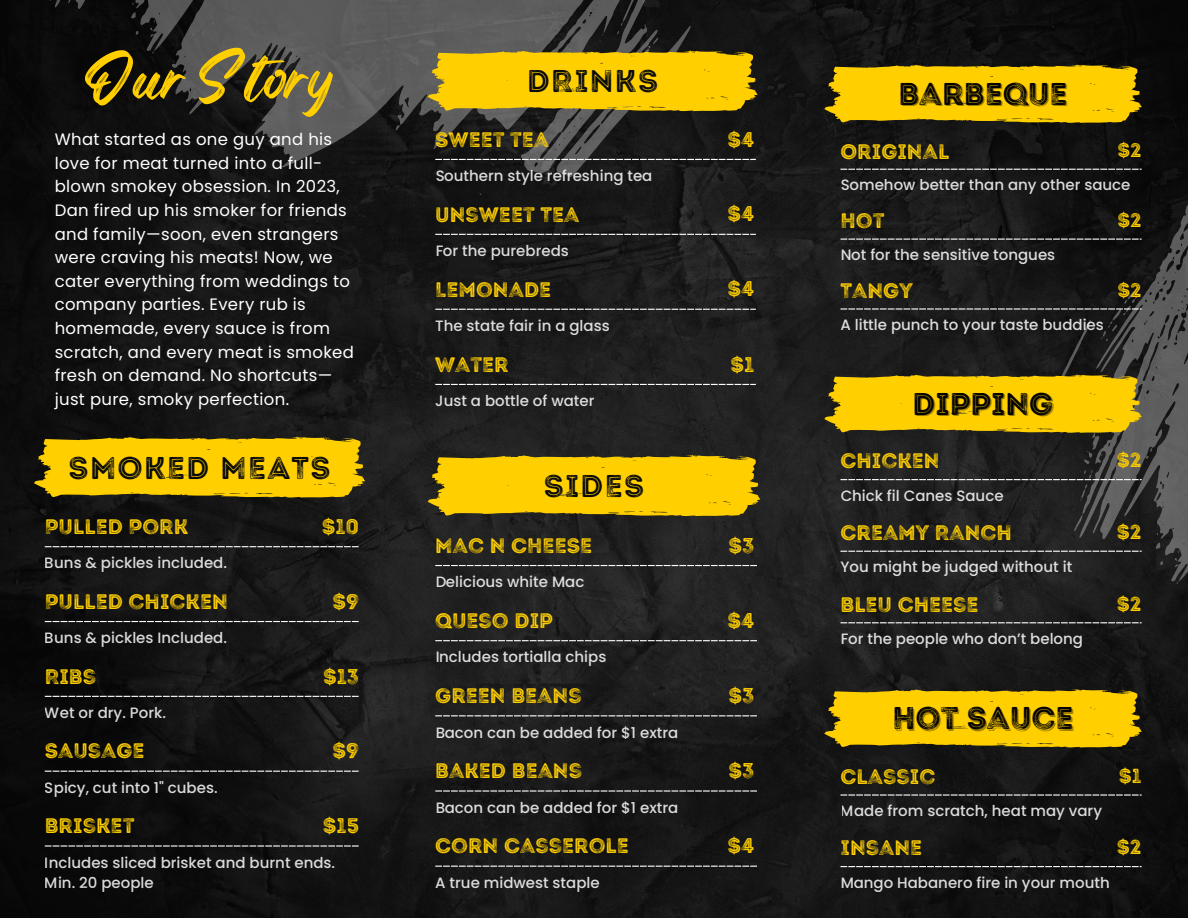
<style>
.page{position:relative;width:1188px;height:918px;background:#fff}
.page>*{position:absolute;margin:0;border:0;box-sizing:border-box;transform-origin:0 0}
.t1{font:57px "Regular Brush";color:#ffcf00}
.t2{font:31.5px "Intro Rust G Base 2 Line";color:#040202}
.t3{font:31.5px "Intro Rust G Base 2 Line";letter-spacing:.04em;color:#0b0b0b}
.t4{font:21.3px "Intro Rust G Base 2 Line";color:#ffcf00}
.t5{font:21px "Intro Rust G Base 2 Line";color:#ffcf00}
.t6{font:20.4px "Intro Rust G Base 2 Line";color:#ffcf00}
.t7{font:19.8px "Intro Rust G Base 2 Line";color:#ffcf00}
.t8{font:16.5px/23.7px "Poppins";letter-spacing:.02em;color:#fff}
.t9{font:500 15px/20.2px "Poppins";color:#fff}
</style>
<div class="page">
<img style="left:0;top:0;width:1188px;height:918px">
<svg style="left:824px;top:64px;width:318px;height:59px;background:#e0b602"></svg>
<svg style="left:1079px;top:184px;width:109px;height:521px;background:#282828"></svg>
<svg style="left:1074px;top:514px;width:9px;height:17px"></svg>
<svg style="left:1156px;top:543px;width:4px;height:6px"></svg>
<svg style="left:1160px;top:561px;width:3px;height:4px"></svg>
<svg style="left:1175px;top:550px;width:5px;height:17px"></svg>
<svg style="left:840px;top:169px;width:302px;height:1px"></svg>
<svg style="left:840px;top:239px;width:302px;height:1px"></svg>
<svg style="left:45px;top:546px;width:314px;height:1px"></svg>
<svg style="left:45px;top:621px;width:314px;height:1px"></svg>
<svg style="left:45px;top:696px;width:314px;height:1px"></svg>
<svg style="left:45px;top:771px;width:314px;height:1px"></svg>
<svg style="left:45px;top:845px;width:314px;height:2px"></svg>
<svg style="left:34px;top:437px;width:331px;height:61px;background:#e3b902"></svg>
<svg style="left:55px;top:0;width:621px;height:174px;background:#323232"></svg>
<svg style="left:131px;top:12px;width:5px;height:7px"></svg>
<svg style="left:396px;top:125px;width:4px;height:5px"></svg>
<svg style="left:136px;top:31px;width:3px;height:4px"></svg>
<svg style="left:171px;top:72px;width:8px;height:8px"></svg>
<svg style="left:150px;top:20px;width:5px;height:17px"></svg>
<svg style="left:435px;top:565px;width:322px;height:1px"></svg>
<svg style="left:435px;top:640px;width:322px;height:1px"></svg>
<svg style="left:435px;top:715px;width:322px;height:1px"></svg>
<svg style="left:435px;top:790px;width:322px;height:2px"></svg>
<svg style="left:435px;top:866px;width:322px;height:1px"></svg>
<svg style="left:428px;top:455px;width:332px;height:61px;background:#e6bb03"></svg>
<svg style="left:435px;top:234px;width:321px;height:1px"></svg>
<svg style="left:435px;top:309px;width:321px;height:1px"></svg>
<svg style="left:428px;top:22px;width:329px;height:156px;background:#76661f"></svg>
<svg style="left:435px;top:384px;width:321px;height:1px"></svg>
<svg style="left:824px;top:291px;width:328px;height:173px;background:#63551a"></svg>
<svg style="left:840px;top:470px;width:302px;height:31px;background:#2f2f2f"></svg>
<svg style="left:840px;top:551px;width:302px;height:1px"></svg>
<svg style="left:840px;top:622px;width:302px;height:1px"></svg>
<svg style="left:824px;top:689px;width:318px;height:59px;background:#e1b702"></svg>
<svg style="left:840px;top:794px;width:302px;height:2px"></svg>
<svg style="left:840px;top:866px;width:302px;height:1px"></svg>
<h4 class="t1" style="left:82px;top:32px;width:254px">Our Story</h4>
<p class="t8" style="left:55px;top:127px;width:301px">What started as one guy and his love for meat turned into a full&shy;blown smokey obsession. In 2023,<br>Dan fired up his smoker for friends and family—soon, even strangers were craving his meats! Now, we cater everything from weddings to company parties. Every rub is homemade, every sauce is from scratch, and every meat is smoked fresh on demand. No shortcuts— just pure, smoky perfection.</p>
<h4 class="t3" style="left:69px;top:449px;width:263px">SMOKED MEATS</h4>
<h4 class="t5" style="left:45px;top:514px;width:145px">PULLED PORK</h4>
<p class="t9" style="left:45px;top:553px;width:184px">Buns &amp; pickles included.</p>
<p class="t5" style="left:45px;top:589px;width:185px">PULLED CHICKEN</p>
<p class="t9" style="left:45px;top:628px;width:184px">Buns &amp; pickles Included.</p>
<h4 class="t5" style="left:45px;top:664px;width:53px">RIBS</h4>
<p class="t9" style="left:45px;top:703px;width:123px">Wet or dry. Pork.</p>
<p class="t5" style="left:45px;top:739px;width:101px">SAUSAGE</p>
<p class="t9" style="left:45px;top:777px;width:174px">Spicy, cut into 1" cubes.</p>
<h4 class="t4" style="left:322px;top:514px;width:39px">$10</h4>
<h5 class="t4" style="left:332px;top:588px;width:28px">$9</h5>
<h4 class="t4" style="left:323px;top:663px;width:38px">$13</h4>
<h5 class="t4" style="left:332px;top:738px;width:28px">$9</h5>
<h5 class="t4" style="left:323px;top:813px;width:38px">$15</h5>
<p class="t5" style="left:45px;top:813px;width:91px">BRISKET</p>
<p class="t9" style="left:45px;top:852px;width:292px">Includes sliced brisket and burnt ends.<br>Min. 20 people</p>
<h4 class="t3" style="left:527px;top:62px;width:133px">DRINKS</h4>
<p class="t5" style="left:435px;top:127px;width:115px">SWEET TEA</p>
<p class="t9" style="left:435px;top:166px;width:219px">Southern style refreshing tea</p>
<h4 class="t5" style="left:435px;top:202px;width:146px">UNSWEET TEA</h4>
<p class="t9" style="left:435px;top:241px;width:135px">For the purebreds</p>
<h4 class="t4" style="left:728px;top:126px;width:28px">$4</h4>
<p class="t4" style="left:728px;top:201px;width:28px">$4</p>
<h5 class="t5" style="left:435px;top:277px;width:118px">LEMONADE</h5>
<h5 class="t4" style="left:728px;top:276px;width:28px">$4</h5>
<p class="t9" style="left:435px;top:316px;width:176px">The state fair in a glass</p>
<h4 class="t5" style="left:435px;top:352px;width:75px">WATER</h4>
<p class="t4" style="left:731px;top:351px;width:25px">$1</p>
<p class="t9" style="left:435px;top:391px;width:161px">Just a bottle of water</p>
<h4 class="t3" style="left:544px;top:467px;width:102px">SIDES</h4>
<h5 class="t5" style="left:435px;top:533px;width:158px">MAC N CHEESE</h5>
<p class="t9" style="left:435px;top:572px;width:151px">Delicious white Mac</p>
<h2 class="t5" style="left:435px;top:608px;width:119px">QUESO DIP</h2>
<p class="t9" style="left:435px;top:647px;width:173px">Includes tortialla chips</p>
<h4 class="t5" style="left:435px;top:683px;width:148px">GREEN BEANS</h4>
<p class="t9" style="left:435px;top:722px;width:245px">Bacon can be added for $1 extra</p>
<h5 class="t5" style="left:435px;top:758px;width:148px">BAKED BEANS</h5>
<p class="t9" style="left:435px;top:797px;width:245px">Bacon can be added for $1 extra</p>
<h2 class="t5" style="left:435px;top:833px;width:195px">CORN CASSEROLE</h2>
<p class="t9" style="left:435px;top:872px;width:166px">A true midwest staple</p>
<p class="t4" style="left:728px;top:532px;width:27px">$3</p>
<h4 class="t4" style="left:728px;top:608px;width:28px">$4</h4>
<p class="t4" style="left:728px;top:683px;width:27px">$3</p>
<p class="t4" style="left:728px;top:758px;width:27px">$3</p>
<h4 class="t4" style="left:728px;top:833px;width:28px">$4</h4>
<p class="t2" style="left:898px;top:75px;width:171px">BARBEQUE</p>
<p class="t7" style="left:1118px;top:138px;width:26px">$2</p>
<h1 class="t5" style="left:840px;top:139px;width:110px">ORIGINAL</h1>
<p class="t9" style="left:840px;top:175px;width:292px">Somehow better than any other sauce</p>
<p class="t5" style="left:840px;top:209px;width:45px">HOT</p>
<p class="t9" style="left:840px;top:245px;width:216px">Not for the sensitive tongues</p>
<h2 class="t7" style="left:1118px;top:208px;width:26px">$2</h2>
<h4 class="t5" style="left:840px;top:278px;width:74px">TANGY</h4>
<h4 class="t7" style="left:1118px;top:278px;width:26px">$2</h4>
<p class="t9" style="left:840px;top:315px;width:265px">A little punch to your taste buddies</p>
<h4 class="t2" style="left:913px;top:385px;width:142px">DIPPING</h4>
<h4 class="t5" style="left:840px;top:448px;width:101px">CHICKEN</h4>
<p class="t9" style="left:840px;top:486px;width:165px">Chick fil Canes Sauce</p>
<h5 class="t5" style="left:840px;top:520px;width:173px">CREAMY RANCH</h5>
<p class="t9" style="left:840px;top:557px;width:233px">You might be judged without it</p>
<p class="t6" style="left:1117px;top:448px;width:26px">$2</p>
<h5 class="t6" style="left:1117px;top:520px;width:26px">$2</h5>
<h4 class="t5" style="left:840px;top:592px;width:140px">BLEU CHEESE</h4>
<h4 class="t6" style="left:1117px;top:591px;width:26px">$2</h4>
<p class="t9" style="left:840px;top:629px;width:244px">For the people who don’t belong</p>
<p class="t2" style="left:892px;top:699px;width:183px">HOT SAUCE</p>
<h4 class="t5" style="left:840px;top:764px;width:96px">CLASSIC</h4>
<p class="t9" style="left:841px;top:801px;width:263px">Made from scratch, heat may vary</p>
<p class="t5" style="left:840px;top:835px;width:83px">INSANE</p>
<p class="t9" style="left:840px;top:873px;width:271px">Mango Habanero fire in your mouth</p>
<h4 class="t6" style="left:1119px;top:763px;width:24px">$1</h4>
<h5 class="t6" style="left:1117px;top:835px;width:26px">$2</h5>
</div>
